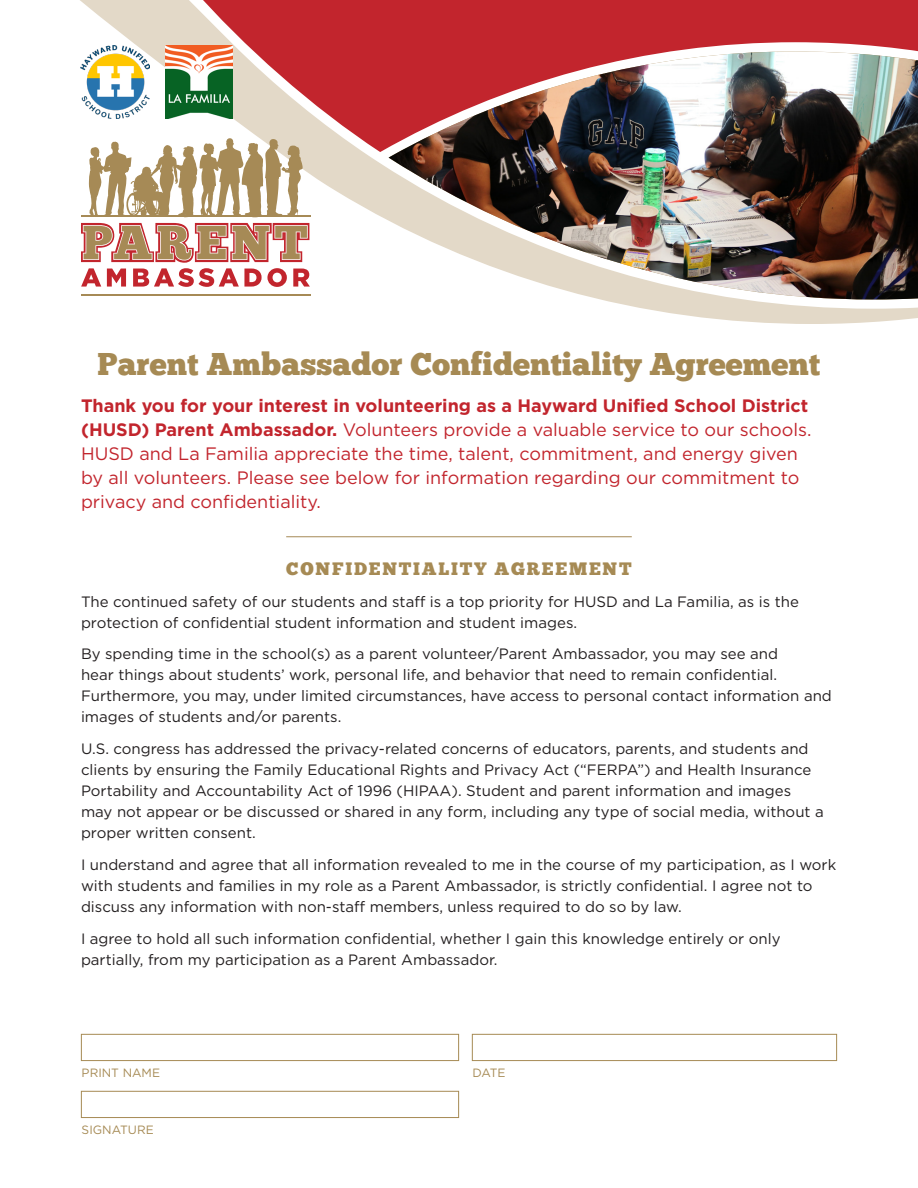
<style>
.page{position:relative;width:918px;height:1188px;background:#fff}
.page>*{position:absolute;margin:0;border:0;box-sizing:border-box;transform-origin:0 0}
.t1{font:31.5px "Chunk Five";color:#a68a54}
.t2{font:18px/24px "Gotham";color:#c2252d}
.t3{font:18px "Chunk Five";letter-spacing:.1em;color:#a68a54}
.t4{font:15px/21px "Gotham";color:#231f20}
.t5{font:12px "Gotham";color:#a68a54}
.s1{font-weight:700}
</style>
<div class="page">
<svg style="left:80px;top:0;width:838px;height:324px"></svg>
<img style="left:389px;top:51px;width:529px;height:248px">
<img style="left:165px;top:45px;width:67px;height:74px">
<img style="left:81px;top:45px;width:68px;height:74px">
<svg style="left:81px;top:223px;width:229px;height:64px"></svg>
<hr style="left:81px;top:215px;width:229px;height:2px;background:#a68a56">
<hr style="left:81px;top:294px;width:229px;height:2px;background:#a68a56">
<svg style="left:88px;top:138px;width:215px;height:77px"></svg>
<hr style="left:286px;top:536px;width:346px;height:1px;background:#a68a56">
<div style="left:81px;top:1034px;width:378px;height:27px;border:1px solid #a68a54"></div>
<div style="left:81px;top:1091px;width:378px;height:27px;border:1px solid #a68a54"></div>
<div style="left:472px;top:1034px;width:365px;height:27px;border:1px solid #a68a54"></div>
<p class="t1" style="left:98px;top:349px;width:724px">Parent Ambassador Confidentiality Agreement</p>
<p class="t2" style="left:81px;top:393px;width:732px"><span class="s1">Thank you for your interest in volunteering as a Hayward Unified School District (HUSD) Parent Ambassador.</span> Volunteers provide a valuable service to our schools.<br>HUSD and La Familia appreciate the time, talent, commitment, and energy given by all volunteers. Please see below for information regarding our commitment to privacy and confidentiality.</p>
<p class="t3" style="left:286px;top:560px;width:347px">CONFIDENTIALITY AGREEMENT</p>
<p class="t4" style="left:81px;top:591px;width:720px">The continued safety of our students and staff is a top priority for HUSD and La Familia, as is the protection of confidential student information and student images.</p>
<p class="t4" style="left:81px;top:643px;width:752px">By spending time in the school(s) as a parent volunteer/Parent Ambassador, you may see and<br>hear things about students’ work, personal life, and behavior that need to remain confidential.<br>Furthermore, you may, under limited circumstances, have access to personal contact information and images of students and/or parents.</p>
<p class="t4" style="left:81px;top:738px;width:744px">U.S. congress has addressed the privacy-related concerns of educators, parents, and students and clients by ensuring the Family Educational Rights and Privacy Act (“FERPA”) and Health Insurance Portability and Accountability Act of 1996 (HIPAA). Student and parent information and images may not appear or be discussed or shared in any form, including any type of social media, without a proper written consent.</p>
<p class="t4" style="left:81px;top:854px;width:757px">I understand and agree that all information revealed to me in the course of my participation, as I work with students and families in my role as a Parent Ambassador, is strictly confidential. I agree not to discuss any information with non-staff members, unless required to do so by law.</p>
<p class="t4" style="left:81px;top:928px;width:701px">I agree to hold all such information confidential, whether I gain this knowledge entirely or only partially, from my participation as a Parent Ambassador.</p>
<p class="t5" style="left:82px;top:1065px;width:80px">PRINT NAME</p>
<p class="t5" style="left:82px;top:1122px;width:74px">SIGNATURE</p>
<p class="t5" style="left:473px;top:1065px;width:35px">DATE</p>
</div>
